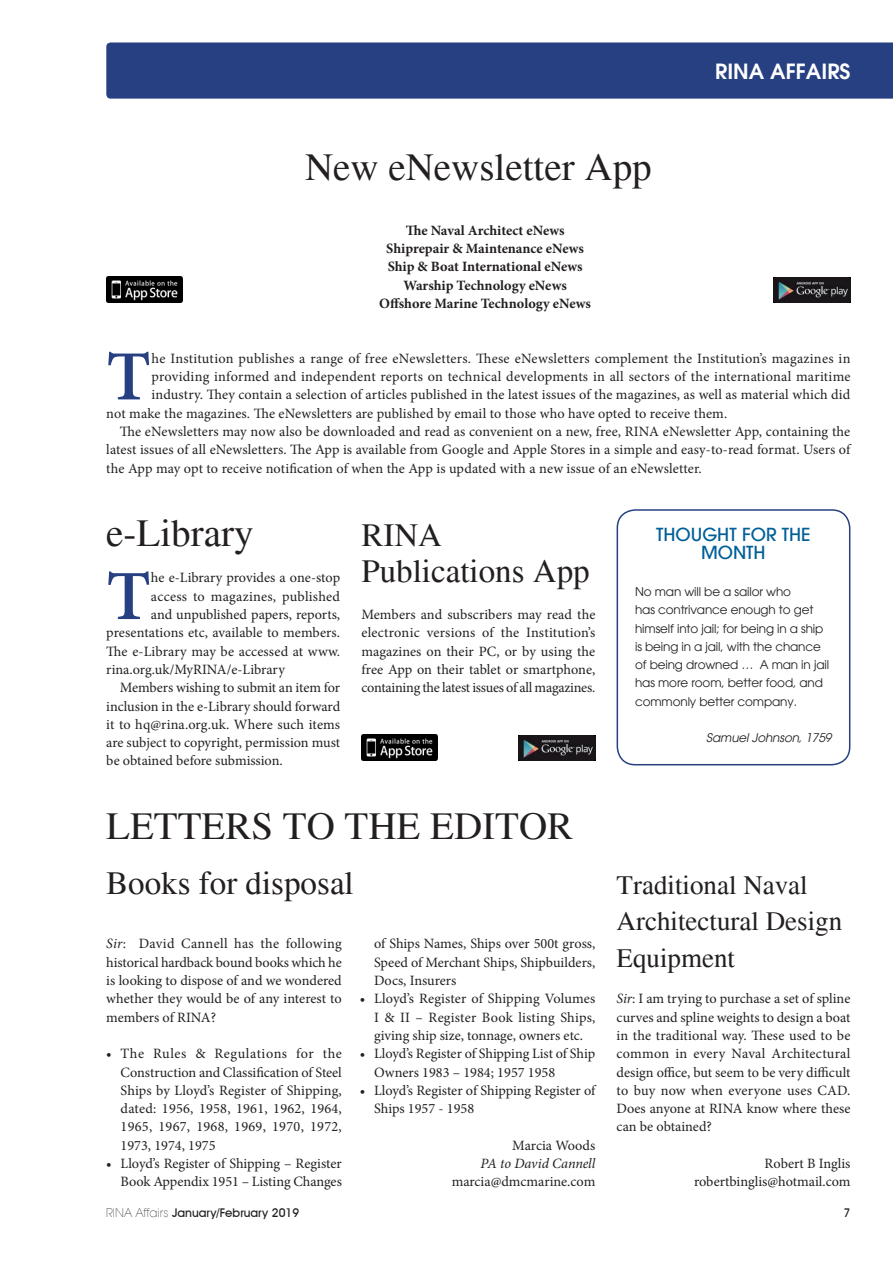
<style>
.page{position:relative;width:893px;height:1263px;background:#fff}
.page>*{position:absolute;margin:0;border:0;box-sizing:border-box;transform-origin:0 0}
.t1{font:600 70.5px "Minion Pro";color:#264081}
.t2{font:39px "Times";color:#231f20}
.t3{font:33px/36.6px "Times";color:#231f20}
.t4{font:27px/36.6px "Times";color:#231f20}
.t5{font:600 21px "Avant Garde";color:#fff}
.t6{font:500 18px/18.3px "Avant Garde LT";color:#005f97;text-align:center}
.t7{font:14.25px/18.3px "Minion Pro";letter-spacing:.005em;color:#231f20;text-align:justify}
.t8{font:700 14.25px/18.3px "Minion Pro";color:#231f20;text-align:center}
.t9{font:italic 14.25px "Minion Pro";letter-spacing:-.01em;color:#231f20}
.t10{font:12px/18.3px "Avant Garde";letter-spacing:-.01em;color:#231f20}
.t11{font:500 12px "Avant Garde IT Cby BT";color:#231f20}
.t12{font:italic 12px "Avant Garde";letter-spacing:-.01em;color:#231f20}
.s1{font-style:italic}
.s2{font-family:"Avant Garde LT";font-weight:200}
</style>
<div class="page">
<div style="left:106px;top:42px;width:787px;height:57px;background:#264081"></div>
<div style="left:617px;top:509px;width:233px;height:256px;border:2px solid #264081;border-radius:18px"></div>
<img style="left:106px;top:276px;width:77px;height:26px">
<img style="left:774px;top:277px;width:76px;height:25px">
<img style="left:361px;top:734px;width:77px;height:26px">
<img style="left:519px;top:735px;width:76px;height:25px">
<h2 class="t2" style="left:305px;top:145px;width:348px">New eNewsletter App</h2>
<p class="t8" style="left:379px;top:221px;width:213px">The Naval Architect eNews<br>Shiprepair &amp; Maintenance eNews<br>Ship &amp; Boat International eNews<br>Warship Technology eNews<br>Offshore Marine Technology eNews</p>
<h3 class="t5" style="left:715px;top:57px;width:137px">RINA AFFAIRS</h3>
<h1 class="t1" style="left:106px;top:328px;width:46px">T</h1>
<p class="t7" style="left:152px;top:349px;width:700px">he Institution publishes a range of free eNewsletters. These eNewsletters complement the Institution’s magazines in</p>
<p class="t7" style="left:152px;top:367px;width:700px">providing informed and independent reports on technical developments in all sectors of the international maritime</p>
<p class="t7" style="left:152px;top:386px;width:700px">industry. They contain a selection of articles published in the latest issues of the magazines, as well as material which did</p>
<p class="t7" style="left:106px;top:404px;width:623px">not make the magazines. The eNewsletters are published by email to those who have opted to receive them.</p>
<p class="t7" style="left:120px;top:422px;width:732px">The eNewsletters may now also be downloaded and read as convenient on a new, free, RINA eNewsletter App, containing the</p>
<p class="t7" style="left:106px;top:441px;width:745px">latest issues of all eNewsletters. The App is available from Google and Apple Stores in a simple and easy-to-read format. Users of</p>
<p class="t7" style="left:106px;top:459px;width:597px">the App may opt to receive notification of when the App is updated with a new issue of an eNewsletter.</p>
<h2 class="t2" style="left:106px;top:511px;width:149px">e-Library</h2>
<p class="t6" style="left:656px;top:525px;width:156px">THOUGHT FOR THE<br>MONTH</p>
<p class="t10" style="left:635px;top:582px;width:195px">No man will be a sailor who<br>has contrivance enough to get himself into jail; for being in a ship is being in a jail, with the chance of being drowned … A man in jail has more room, better food, and commonly better company.</p>
<p class="t12" style="left:706px;top:731px;width:127px">Samuel Johnson, 1759</p>
<h3 class="t3" style="left:361px;top:517px;width:230px">RINA<br>Publications App</h3>
<h1 class="t1" style="left:106px;top:548px;width:46px">T</h1>
<p class="t7" style="left:151px;top:569px;width:191px">he e-Library provides a one-stop</p>
<p class="t7" style="left:151px;top:587px;width:191px">access to magazines, published</p>
<p class="t7" style="left:151px;top:605px;width:191px">and unpublished papers, reports,</p>
<p class="t7" style="left:106px;top:624px;width:235px">presentations etc, available to members.</p>
<p class="t7" style="left:106px;top:642px;width:235px">The e-Library may be accessed at www.</p>
<p class="t7" style="left:106px;top:660px;width:180px">rina.org.uk/MyRINA/e-Library</p>
<p class="t7" style="left:120px;top:679px;width:222px">Members wishing to submit an item for</p>
<p class="t7" style="left:106px;top:697px;width:235px">inclusion in the e-Library should forward</p>
<p class="t7" style="left:106px;top:715px;width:235px">it to hq@rina.org.uk. Where such items</p>
<p class="t7" style="left:106px;top:733px;width:235px">are subject to copyright, permission must</p>
<p class="t7" style="left:106px;top:752px;width:178px">be obtained before submission.</p>
<p class="t7" style="left:361px;top:605px;width:235px">Members and subscribers may read the electronic versions of the Institution’s magazines on their PC, or by using the free App on their tablet or smartphone, containing the latest issues of all magazines.</p>
<h2 class="t2" style="left:106px;top:804px;width:468px">LETTERS TO THE EDITOR</h2>
<h3 class="t3" style="left:106px;top:864px;width:249px">Books for disposal</h3>
<p class="t7" style="left:106px;top:935px;width:237px"><span class="s1">Sir</span>: David Cannell has the following historical hardback bound books which he is looking to dispose of and we wondered whether they would be of any interest to members of RINA?</p>
<p class="t7" style="left:121px;top:1045px;width:223px;text-indent:-14px">• The Rules &amp; Regulations for the Construction and Classification of Steel Ships by Lloyd’s Register of Shipping, dated: 1956, 1958, 1961, 1962, 1964, 1965, 1967, 1968, 1969, 1970, 1972, 1973, 1974, 1975</p>
<p class="t7" style="left:106px;top:1154px;width:237px;text-align:right">• Lloyd’s Register of Shipping – Register<br>Book Appendix 1951 – Listing Changes</p>
<p class="t11" style="left:106px;top:1205px;width:194px"><span class="s2">RINA Affairs</span> January/February 2019</p>
<p class="t7" style="left:374px;top:935px;width:223px">of Ships Names, Ships over 500t gross, Speed of Merchant Ships, Shipbuilders, Docs, Insurers</p>
<p class="t7" style="left:374px;top:990px;width:223px;text-indent:-14px">• Lloyd’s Register of Shipping Volumes I &amp; II – Register Book listing Ships, giving ship size, tonnage, owners etc.</p>
<p class="t7" style="left:374px;top:1044px;width:223px;text-indent:-14px">• Lloyd’s Register of Shipping List of Ship<br>Owners 1983 – 1984; 1957 1958</p>
<p class="t7" style="left:374px;top:1081px;width:223px;text-indent:-14px">• Lloyd’s Register of Shipping Register of<br>Ships 1957 - 1958</p>
<p class="t7" style="left:512px;top:1136px;width:85px">Marcia Woods</p>
<p class="t9" style="left:480px;top:1154px;width:116px">PA to David Cannell</p>
<p class="t7" style="left:452px;top:1173px;width:145px">marcia@dmcmarine.com</p>
<h3 class="t4" style="left:617px;top:866px;width:227px">Traditional Naval<br>Architectural Design<br>Equipment</h3>
<p class="t7" style="left:617px;top:990px;width:235px"><span class="s1">Sir</span>: I am trying to purchase a set of spline curves and spline weights to design a boat in the traditional way. These used to be common in every Naval Architectural design office, but seem to be very difficult to buy now when everyone uses CAD.<br>Does anyone at RINA know where these can be obtained?</p>
<p class="t7" style="left:694px;top:1154px;width:158px;text-align:right">Robert B Inglis robertbinglis@hotmail.com</p>
<p class="t11" style="left:844px;top:1205px;width:8px">7</p>
</div>
